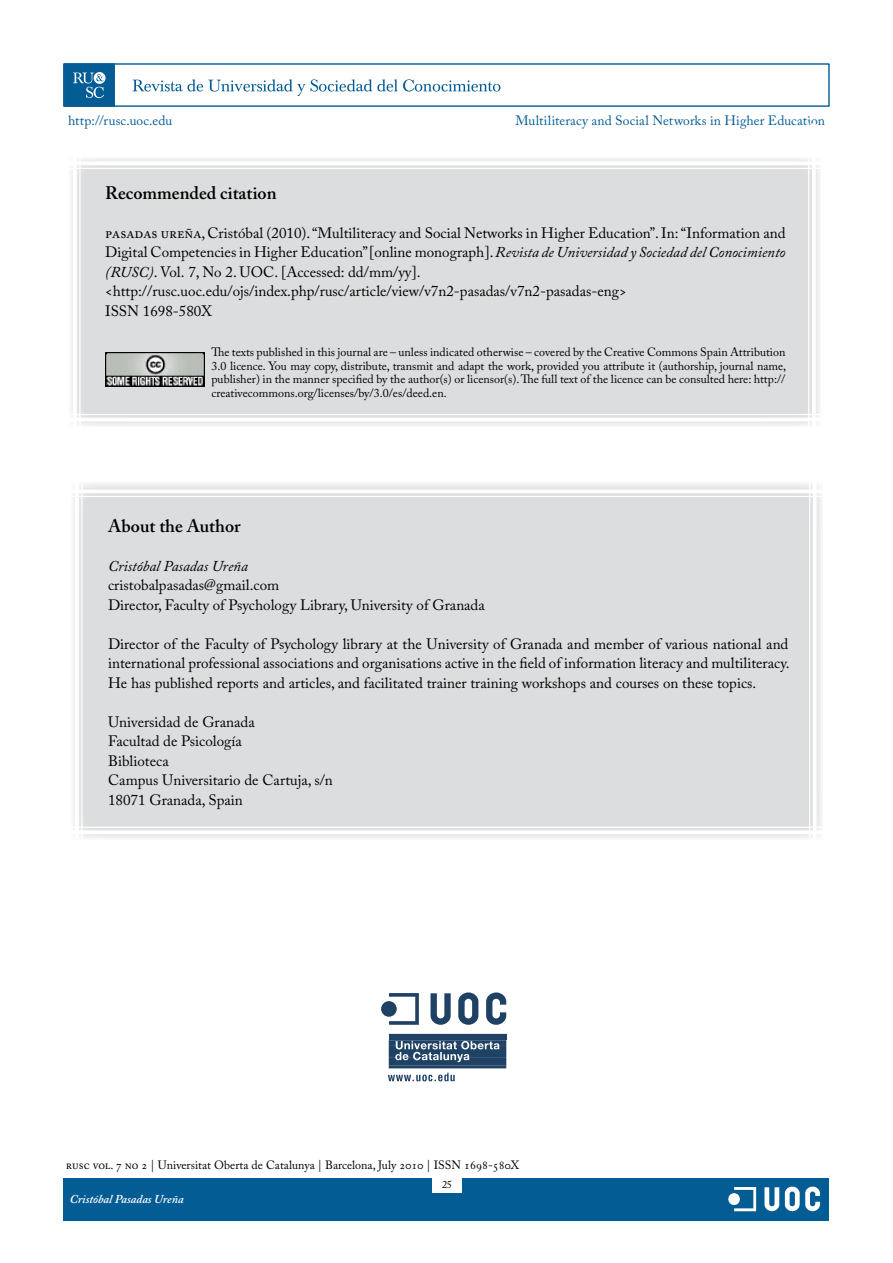
<style>
.page{position:relative;width:893px;height:1263px;background:#fff}
.page>*{position:absolute;margin:0;border:0;box-sizing:border-box;transform-origin:0 0}
.CITARECOMENADA_I_SOB{font:600 18px "Adobe Caslon Pro";color:#000}
.texte_sobre_el_autor{font:15px/19.5px "Adobe Caslon Pro";color:#000;text-align:justify}
.cita_recomenda{font:15px/19.5px "Adobe Caslon Pro";color:#000;text-align:justify}
.AUTOR{font:15px "Adobe Caslon Pro";color:#000}
.t1{font:italic 15px "Adobe Caslon Pro";color:#000}
.t2{font:13.5px "Adobe Caslon Pro";letter-spacing:.01em;color:#045c95}
.t3{font:12px/13.5px "Adobe Caslon Pro";color:#000;text-align:justify}
.t4{font:italic 600 12px "Adobe Caslon Pro";color:#fff}
.t5{font:10.5px "Adobe Caslon Pro";color:#000}
.s1{font-style:italic}
</style>
<div class="page">
<div style="left:64px;top:64px;width:51px;height:42px;background:#045c95"></div>
<svg style="left:94px;top:72px;width:12px;height:12px"></svg>
<svg style="left:73px;top:73px;width:31px;height:25px"></svg>
<svg style="left:133px;top:79px;width:367px;height:17px"></svg>
<div style="left:64px;top:1178px;width:765px;height:42px;background:#045c95"></div>
<div style="left:432px;top:1176px;width:29px;height:17px;background:#fff"></div>
<div style="left:71px;top:482px;width:752px;height:357px;background:#dcddde"></div>
<hr style="left:65px;top:827px;width:775px;height:1px;background:#fff">
<svg style="left:71px;top:830px;width:752px;height:4px;background:#fbfcfc"></svg>
<hr style="left:65px;top:496px;width:776px;height:1px;background:#fff">
<hr style="left:65px;top:490px;width:776px;height:3px;background:#fff">
<hr style="left:389px;top:1066px;width:117px;height:2px;background:#1e4164">
<svg style="left:388px;top:1073px;width:67px;height:8px"></svg>
<svg style="left:389px;top:1040px;width:117px;height:26px;background:#4c6884"></svg>
<div style="left:389px;top:1034px;width:117px;height:6px;background:#1e4164"></div>
<svg style="left:381px;top:992px;width:125px;height:42px"></svg>
<hr style="left:81px;top:477px;width:2px;height:368px;background:#fff">
<hr style="left:75px;top:477px;width:4px;height:368px;background:#fff">
<hr style="left:809px;top:443px;width:1px;height:422px;background:#fff">
<hr style="left:813px;top:443px;width:4px;height:422px;background:#fff">
<div style="left:69px;top:157px;width:752px;height:270px;background:#dcddde"></div>
<hr style="left:79px;top:154px;width:2px;height:318px;background:#fff">
<hr style="left:73px;top:154px;width:4px;height:318px;background:#fff">
<hr style="left:63px;top:414px;width:775px;height:1px;background:#fff">
<hr style="left:63px;top:418px;width:775px;height:3px;background:#fff">
<hr style="left:808px;top:123px;width:1px;height:319px;background:#fff">
<hr style="left:812px;top:123px;width:4px;height:319px;background:#fff">
<hr style="left:63px;top:168px;width:776px;height:1px;background:#fff">
<hr style="left:63px;top:161px;width:776px;height:4px;background:#fff">
<img style="left:105px;top:352px;width:99px;height:35px">
<p class="t2" style="left:68px;top:112px;width:106px">http://rusc.uoc.edu</p>
<p class="t2" style="left:515px;top:112px;width:311px">Multiliteracy and Social Networks in Higher Education</p>
<p class="CITARECOMENADA_I_SOB" style="left:105px;top:182px;width:173px">Recommended citation</p>
<p class="cita_recomenda" style="left:105px;top:223px;width:682px">PASADAS UREÑA, Cristóbal (2010). “Multiliteracy and Social Networks in Higher Education”. In: “Information and Digital Competencies in Higher Education” [online monograph]. <span class="s1">Revista de Universidad y Sociedad del Conocimiento (RUSC)</span>. Vol. 7, No 2. UOC. [Accessed: dd/mm/yy].</p>
<p class="cita_recomenda" style="left:105px;top:281px;width:523px">&lt;http://rusc.uoc.edu/ojs/index.php/rusc/article/view/v7n2-pasadas/v7n2-pasadas-eng&gt;</p>
<p class="cita_recomenda" style="left:105px;top:301px;width:108px">ISSN 1698-580X</p>
<p class="t3" style="left:211px;top:345px;width:576px">The texts published in this journal are – unless indicated otherwise – covered by the Creative Commons Spain Attribution 3.0 licence. You may copy, distribute, transmit and adapt the work, provided you attribute it (authorship, journal name, publisher) in the manner specified by the author(s) or licensor(s). The full text of the licence can be consulted here: http:// creativecommons.org/licenses/by/3.0/es/deed.en.</p>
<p class="CITARECOMENADA_I_SOB" style="left:108px;top:515px;width:134px">About the Author</p>
<p class="t1" style="left:108px;top:557px;width:141px">Cristóbal Pasadas Ureña</p>
<p class="AUTOR" style="left:108px;top:576px;width:173px">cristobalpasadas@gmail.com</p>
<p class="texte_sobre_el_autor" style="left:108px;top:595px;width:378px">Director, Faculty of Psychology Library, University of Granada</p>
<p class="texte_sobre_el_autor" style="left:108px;top:634px;width:683px">Director of the Faculty of Psychology library at the University of Granada and member of various national and international professional associations and organisations active in the field of information literacy and multiliteracy.<br>He has published reports and articles, and facilitated trainer training workshops and courses on these topics.</p>
<p class="texte_sobre_el_autor" style="left:108px;top:712px;width:148px">Universidad de Granada</p>
<p class="texte_sobre_el_autor" style="left:108px;top:731px;width:135px">Facultad de Psicología</p>
<p class="texte_sobre_el_autor" style="left:108px;top:751px;width:62px">Biblioteca</p>
<p class="texte_sobre_el_autor" style="left:108px;top:770px;width:226px">Campus Universitario de Cartuja, s/n</p>
<p class="texte_sobre_el_autor" style="left:108px;top:790px;width:136px">18071 Granada, Spain</p>
<p class="t3" style="left:66px;top:1158px;width:455px">rusc vol. 7 no 2 | Universitat Oberta de Catalunya | Barcelona, July 2010 | ISSN 1698-580X</p>
<p class="t4" style="left:70px;top:1192px;width:115px">Cristóbal Pasadas Ureña</p>
<p class="t5" style="left:442px;top:1178px;width:11px">25</p>
</div>
